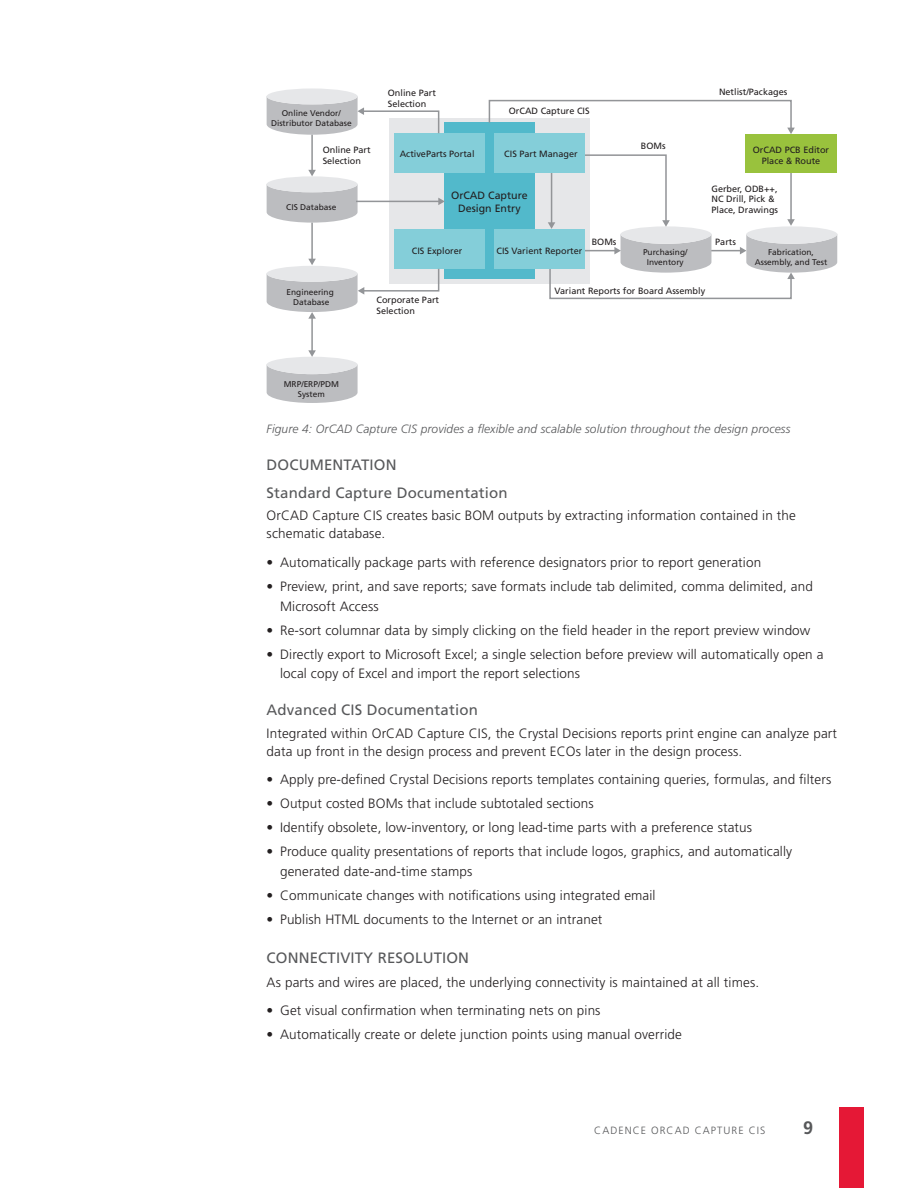
<style>
.page{position:relative;width:918px;height:1188px;background:#fff}
.page>*{position:absolute;margin:0;border:0;box-sizing:border-box;transform-origin:0 0}
.t1{font:700 18px "Frutiger LT Std";color:#57585a}
.Sub-Head_Level_2{font:15px "Frutiger LT Std";letter-spacing:.01em;color:#57585a}
.Sub-Head_Level_1{font:15px "Frutiger LT Std";letter-spacing:.01em;color:#57585a}
.Bullet1{font:300 13.5px/19.5px "Frutiger LT Std";letter-spacing:.01em;color:#231f20}
.Body_Copy{font:300 13.5px/18px "Frutiger LT Std";letter-spacing:.01em;color:#231f20}
.Bullet1-Last{font:300 13.5px/19.5px "Frutiger LT Std";letter-spacing:.01em;color:#231f20}
.Figure_Caption{font:italic 300 12px "Frutiger LT Std";letter-spacing:.01em;color:#57585a}
.t2{font:10.65px/12.8px "Frutiger LT Std";color:#231f20;text-align:center}
.t3{font:300 10.5px "Frutiger LT Std";letter-spacing:.1em;color:#57585a}
.t4{font:9.15px/10.9px "Frutiger LT Std";color:#231f20}
.t5{font:8.4px/10.1px "Frutiger LT Std";color:#231f20;text-align:center}
</style>
<div class="page">
<div style="left:840px;top:1107px;width:24px;height:81px;background:#e51836"></div>
<div style="left:267px;top:88px;width:91px;height:16px;background:#e6e7e9;border-radius:50%"></div>
<div style="left:389px;top:118px;width:200px;height:165px;background:#e6e7e9"></div>
<div style="left:445px;top:123px;width:90px;height:156px;background:#52b9cb"></div>
<div style="left:394px;top:133px;width:90px;height:40px;background:#84ced9"></div>
<div style="left:394px;top:229px;width:90px;height:40px;background:#84ced9"></div>
<svg style="left:267px;top:185px;width:91px;height:38px;background:#c2c3c5"></svg>
<div style="left:267px;top:176px;width:91px;height:16px;background:#e6e7e9;border-radius:50%"></div>
<svg style="left:267px;top:367px;width:91px;height:36px;background:#c1c2c5"></svg>
<div style="left:267px;top:357px;width:91px;height:17px;background:#e6e7e9;border-radius:50%"></div>
<div style="left:745px;top:134px;width:92px;height:39px;background:#99c23d"></div>
<svg style="left:267px;top:95px;width:173px;height:40px"></svg>
<hr style="left:356px;top:201px;width:83px;height:1px;background:#939598">
<svg style="left:438px;top:198px;width:7px;height:7px"></svg>
<svg style="left:488px;top:99px;width:307px;height:35px"></svg>
<svg style="left:548px;top:154px;width:289px;height:146px"></svg>
<hr style="left:311px;top:135px;width:2px;height:36px;background:#939598">
<svg style="left:308px;top:170px;width:8px;height:6px"></svg>
<hr style="left:311px;top:223px;width:2px;height:37px;background:#939598">
<hr style="left:311px;top:318px;width:2px;height:33px;background:#939598">
<svg style="left:308px;top:350px;width:8px;height:7px"></svg>
<svg style="left:267px;top:259px;width:173px;height:60px"></svg>
<div style="left:495px;top:229px;width:90px;height:40px;background:#84ced9"></div>
<div style="left:495px;top:133px;width:90px;height:40px;background:#84ced9"></div>
<p class="t5" style="left:271px;top:108px;width:82px">Online Vendor/<br>Distributor Database</p>
<p class="t4" style="left:388px;top:87px;width:50px">Online Part<br>Selection</p>
<p class="t4" style="left:509px;top:106px;width:82px">OrCAD Capture CIS</p>
<p class="t4" style="left:719px;top:87px;width:70px">Netlist/Packages</p>
<p class="t4" style="left:641px;top:140px;width:26px">BOMs</p>
<p class="t4" style="left:323px;top:144px;width:50px">Online Part<br>Selection</p>
<p class="t4" style="left:753px;top:144px;width:78px;text-align:center">OrCAD PCB Editor<br>Place &amp; Route</p>
<p class="t4" style="left:400px;top:149px;width:76px">ActiveParts Portal</p>
<p class="t4" style="left:504px;top:149px;width:75px">CIS Part Manager</p>
<p class="t5" style="left:286px;top:202px;width:52px">CIS Database</p>
<p class="t5" style="left:287px;top:287px;width:49px">Engineering<br>Database</p>
<p class="t5" style="left:284px;top:379px;width:57px">MRP/ERP/PDM<br>System</p>
<p class="t2" style="left:451px;top:189px;width:78px">OrCAD Capture<br>Design Entry</p>
<p class="t4" style="left:412px;top:246px;width:52px">CIS Explorer</p>
<p class="t4" style="left:496px;top:246px;width:87px">CIS Varient Reporter</p>
<p class="t4" style="left:711px;top:183px;width:68px">Gerber, ODB++,<br>NC Drill, Pick &amp;<br>Place, Drawings</p>
<p class="t4" style="left:592px;top:236px;width:26px">BOMs</p>
<p class="t4" style="left:715px;top:236px;width:22px">Parts</p>
<p class="t5" style="left:643px;top:247px;width:46px">Purchasing/<br>Inventory</p>
<p class="t5" style="left:755px;top:247px;width:74px">Fabrication,<br>Assembly, and Test</p>
<p class="t4" style="left:377px;top:294px;width:64px">Corporate Part<br>Selection</p>
<p class="t4" style="left:555px;top:285px;width:152px">Variant Reports for Board Assembly</p>
<p class="Figure_Caption" style="left:267px;top:422px;width:525px">Figure 4: OrCAD Capture CIS provides a flexible and scalable solution throughout the design process</p>
<p class="Sub-Head_Level_1" style="left:267px;top:456px;width:131px">DOCUMENTATION</p>
<p class="Sub-Head_Level_2" style="left:267px;top:484px;width:243px">Standard Capture Documentation</p>
<p class="Body_Copy" style="left:267px;top:507px;width:531px">OrCAD Capture CIS creates basic BOM outputs by extracting information contained in the schematic database.</p>
<p class="Bullet1" style="left:267px;top:553px;width:496px">• Automatically package parts with reference designators prior to report generation</p>
<p class="Bullet1" style="left:280px;top:577px;width:534px;text-indent:-14px">• Preview, print, and save reports; save formats include tab delimited, comma delimited, and<br>Microsoft Access</p>
<p class="Bullet1" style="left:267px;top:620px;width:545px">• Re-sort columnar data by simply clicking on the field header in the report preview window</p>
<p class="Bullet1-Last" style="left:280px;top:644px;width:545px;text-indent:-14px">• Directly export to Microsoft Excel; a single selection before preview will automatically open a local copy of Excel and import the report selections</p>
<p class="Sub-Head_Level_2" style="left:267px;top:701px;width:213px">Advanced CIS Documentation</p>
<p class="Body_Copy" style="left:267px;top:724px;width:572px">Integrated within OrCAD Capture CIS, the Crystal Decisions reports print engine can analyze part data up front in the design process and prevent ECOs later in the design process.</p>
<p class="Bullet1" style="left:267px;top:770px;width:566px">• Apply pre-defined Crystal Decisions reports templates containing queries, formulas, and filters</p>
<p class="Bullet1" style="left:267px;top:794px;width:329px">• Output costed BOMs that include subtotaled sections</p>
<p class="Bullet1" style="left:267px;top:818px;width:487px">• Identify obsolete, low-inventory, or long lead-time parts with a preference status</p>
<p class="Bullet1" style="left:280px;top:842px;width:514px;text-indent:-14px">• Produce quality presentations of reports that include logos, graphics, and automatically generated date-and-time stamps</p>
<p class="Bullet1" style="left:267px;top:886px;width:391px">• Communicate changes with notifications using integrated email</p>
<p class="Bullet1-Last" style="left:267px;top:910px;width:337px">• Publish HTML documents to the Internet or an intranet</p>
<p class="Sub-Head_Level_1" style="left:267px;top:949px;width:204px">CONNECTIVITY RESOLUTION</p>
<p class="Body_Copy" style="left:267px;top:973px;width:494px">As parts and wires are placed, the underlying connectivity is maintained at all times.</p>
<p class="Bullet1" style="left:267px;top:1001px;width:335px">• Get visual confirmation when terminating nets on pins</p>
<p class="Bullet1" style="left:267px;top:1025px;width:417px">• Automatically create or delete junction points using manual override</p>
<p class="t3" style="left:594px;top:1124px;width:173px">CADENCE ORCAD CAPTURE CIS</p>
<h1 class="t1" style="left:803px;top:1117px;width:12px">9</h1>
</div>
